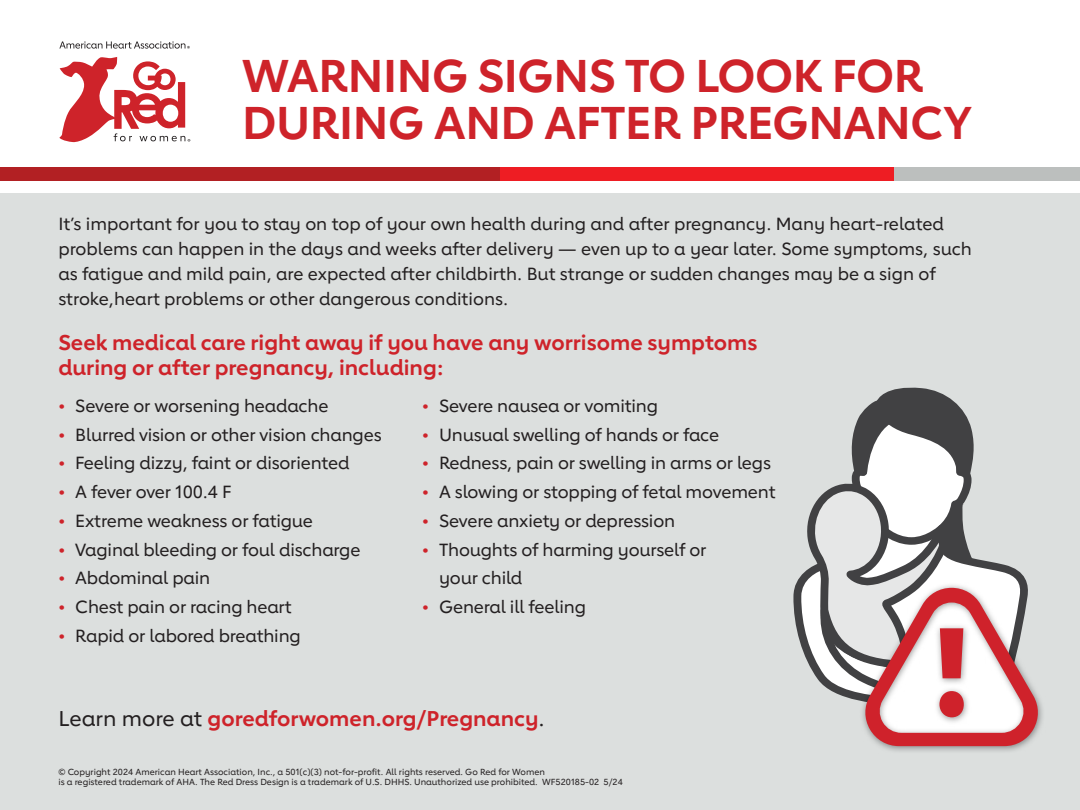
<style>
.page{position:relative;width:1080px;height:810px;background:#fff}
.page>*{position:absolute;margin:0;border:0;box-sizing:border-box;transform-origin:0 0}
._01_head___H1{font:700 45.62px/46.2px "Lub Dub";letter-spacing:-.01em;color:#ce232a}
._03_subhead___P{font:700 21.25px/25px "Lub Dub";color:#ce232a}
._02_intro_body___P{font:500 17.5px/25px "Lub Dub";letter-spacing:-.01em;color:#231f20}
._10_copyright_med___P{font:500 8.75px/10px "Lub Dub";color:#231f20}
.s1{font-weight:700;color:#ce232a}
.s2{font-weight:500;color:#231f20}
</style>
<div class="page">
<div style="left:0;top:193px;width:1080px;height:617px;background:#dcdfde"></div>
<svg style="left:59px;top:57px;width:131px;height:85px"></svg>
<svg style="left:59px;top:41px;width:131px;height:8px"></svg>
<svg style="left:881px;top:699px;width:162px;height:52px"></svg>
<svg style="left:793px;top:387px;width:246px;height:359px"></svg>
<div style="left:0;top:168px;width:501px;height:13px;background:#b22023"></div>
<div style="left:501px;top:168px;width:393px;height:13px;background:#ee1d23"></div>
<div style="left:894px;top:168px;width:186px;height:13px;background:#bcbfbe"></div>
<h1 class="_01_head___H1" style="left:242px;top:53px;width:732px">WARNING SIGNS TO LOOK FOR<br>DURING AND AFTER PREGNANCY</h1>
<p class="_02_intro_body___P" style="left:58px;top:212px;width:915px">It’s important for you to stay on top of your own health during and after pregnancy. Many heart-related problems can happen in the days and weeks after delivery — even up to a year later. Some symptoms, such as fatigue and mild pain, are expected after childbirth. But strange or sudden changes may be a sign of stroke,heart problems or other dangerous conditions.</p>
<p class="_03_subhead___P" style="left:58px;top:329px;width:701px">Seek medical care right away if you have any worrisome symptoms during or after pregnancy, including:</p>
<p class="_02_intro_body___P" style="left:58px;top:393px;width:272px"><span class="s1">•</span> Severe or worsening headache</p>
<p class="_02_intro_body___P" style="left:58px;top:422px;width:325px"><span class="s1">•</span> Blurred vision or other vision changes</p>
<p class="_02_intro_body___P" style="left:58px;top:451px;width:293px"><span class="s1">•</span> Feeling dizzy, faint or disoriented</p>
<p class="_02_intro_body___P" style="left:58px;top:479px;width:175px"><span class="s1">•</span> A fever over 100.4 F</p>
<p class="_02_intro_body___P" style="left:58px;top:508px;width:256px"><span class="s1">•</span> Extreme weakness or fatigue</p>
<p class="_02_intro_body___P" style="left:58px;top:537px;width:304px"><span class="s1">•</span> Vaginal bleeding or foul discharge</p>
<p class="_02_intro_body___P" style="left:58px;top:566px;width:153px"><span class="s1">•</span> Abdominal pain</p>
<p class="_02_intro_body___P" style="left:58px;top:594px;width:235px"><span class="s1">•</span> Chest pain or racing heart</p>
<p class="_02_intro_body___P" style="left:58px;top:623px;width:244px"><span class="s1">•</span> Rapid or labored breathing</p>
<p class="_02_intro_body___P" style="left:422px;top:393px;width:237px"><span class="s1">•</span> Severe nausea or vomiting</p>
<p class="_02_intro_body___P" style="left:422px;top:422px;width:299px"><span class="s1">•</span> Unusual swelling of hands or face</p>
<p class="_02_intro_body___P" style="left:422px;top:451px;width:350px"><span class="s1">•</span> Redness, pain or swelling in arms or legs</p>
<p class="_02_intro_body___P" style="left:422px;top:479px;width:355px"><span class="s1">•</span> A slowing or stopping of fetal movement</p>
<p class="_02_intro_body___P" style="left:422px;top:508px;width:255px"><span class="s1">•</span> Severe anxiety or depression</p>
<p class="_02_intro_body___P" style="left:439px;top:535px;width:269px;line-height:28.8px;text-indent:-17px"><span class="s1">•</span> Thoughts of harming yourself or your child</p>
<p class="_02_intro_body___P" style="left:422px;top:594px;width:165px"><span class="s1">•</span> General ill feeling</p>
<p class="_03_subhead___P" style="left:58px;top:706px;width:488px"><span class="s2">Learn more at</span> goredforwomen.org/Pregnancy<span class="s2">.</span></p>
<p class="_10_copyright_med___P" style="left:58px;top:767px;width:566px">© Copyright 2024 American Heart Association, Inc., a 501(c)(3) not-for-profit. All rights reserved. Go Red for Women<br>is a registered trademark of AHA. The Red Dress Design is a trademark of U.S. DHHS. Unauthorized use prohibited. WF520185-02 5/24</p>
</div>
